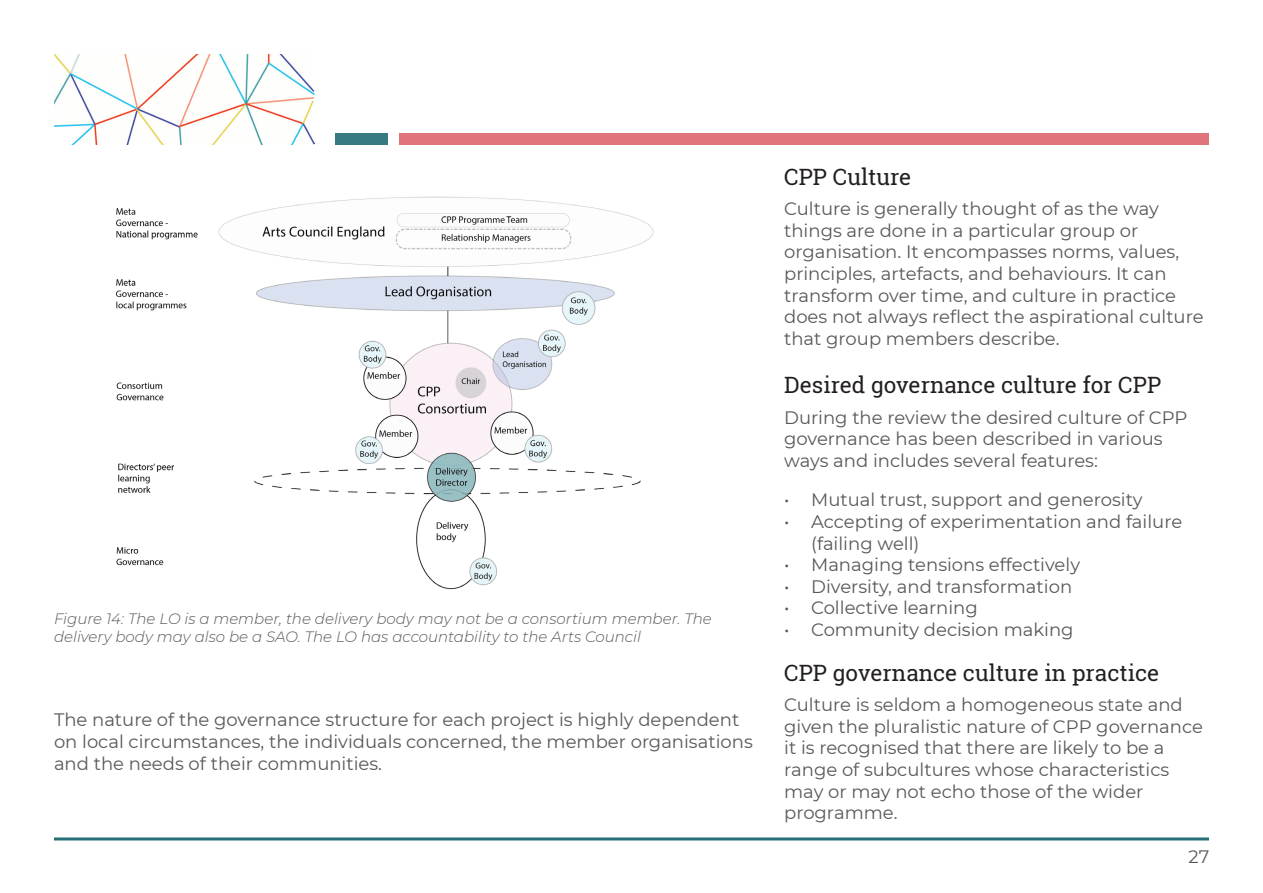
<style>
.page{position:relative;width:1263px;height:893px;background:#fff}
.page>*{position:absolute;margin:0;border:0;box-sizing:border-box;transform-origin:0 0}
.Sub_heading{font:22.5px "Roboto Slab";color:#231f20}
.t1{font:18px/21.6px "Montserrat";color:#57585a}
.Figures{font:italic 300 15px/18px "Montserrat";color:#57585a}
</style>
<div class="page">
<div style="left:400px;top:133px;width:809px;height:12px;background:#e0747c"></div>
<div style="left:335px;top:133px;width:53px;height:12px;background:#377a81"></div>
<img style="left:54px;top:54px;width:261px;height:91px">
<hr style="left:54px;top:837px;width:1155px;height:3px;background:#266f77">
<img style="left:116px;top:196px;width:538px;height:394px">
<p class="Figures" style="left:54px;top:609px;width:659px">Figure 14: The LO is a member, the delivery body may not be a consortium member. The delivery body may also be a SAO. The LO has accountability to the Arts Council</p>
<p class="t1" style="left:54px;top:708px;width:700px">The nature of the governance structure for each project is highly dependent on local circumstances, the individuals concerned, the member organisations and the needs of their communities.</p>
<p class="Sub_heading" style="left:784px;top:162px;width:129px">CPP Culture</p>
<p class="t1" style="left:784px;top:197px;width:421px">Culture is generally thought of as the way things are done in a particular group or organisation. It encompasses norms, values, principles, artefacts, and behaviours. It can transform over time, and culture in practice does not always reflect the aspirational culture that group members describe.</p>
<p class="Sub_heading" style="left:784px;top:370px;width:379px">Desired governance culture for CPP</p>
<p class="t1" style="left:784px;top:406px;width:405px">During the review the desired culture of CPP governance has been described in various ways and includes several features:</p>
<p class="t1" style="left:784px;top:489px;width:360px">• Mutual trust, support and generosity</p>
<p class="t1" style="left:811px;top:510px;width:372px;text-indent:-27px">• Accepting of experimentation and failure (failing well)</p>
<p class="t1" style="left:784px;top:553px;width:297px">• Managing tensions effectively</p>
<p class="t1" style="left:784px;top:575px;width:290px">• Diversity, and transformation</p>
<p class="t1" style="left:784px;top:597px;width:195px">• Collective learning</p>
<p class="t1" style="left:784px;top:618px;width:291px">• Community decision making</p>
<p class="Sub_heading" style="left:784px;top:657px;width:377px">CPP governance culture in practice</p>
<p class="t1" style="left:784px;top:693px;width:420px">Culture is seldom a homogeneous state and given the pluralistic nature of CPP governance it is recognised that there are likely to be a range of subcultures whose characteristics may or may not echo those of the wider programme.</p>
<p class="t1" style="left:1189px;top:845px;width:22px">27</p>
</div>
